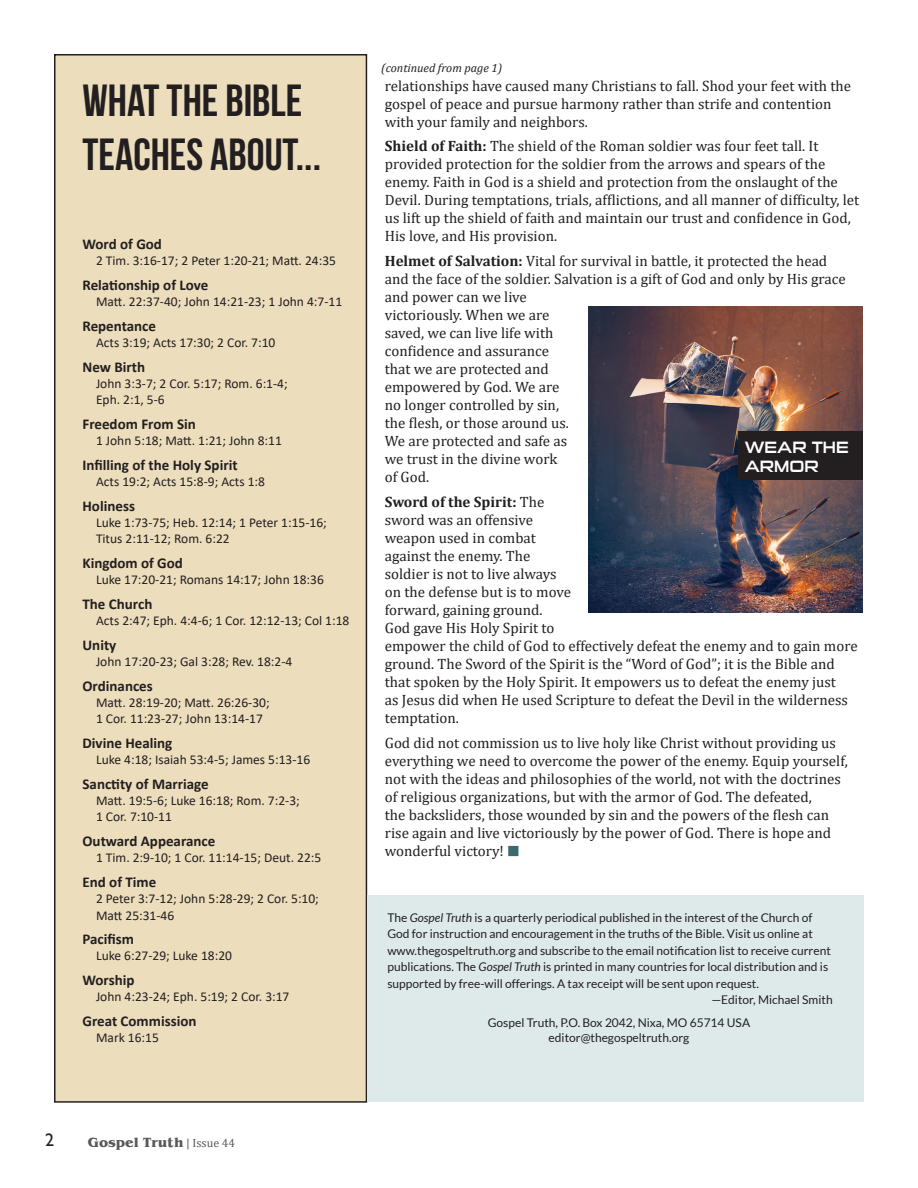
<style>
.page{position:relative;width:918px;height:1188px;background:#fff}
.page>*{position:absolute;margin:0;border:0;box-sizing:border-box;transform-origin:0 0}
.t1{font:700 45px "Bebas Neue";color:#231f20}
.t2{font:18px "Gill Sans";color:#231f20}
.Body{font:16.5px "Sui Generis Rg";color:#fff}
.Body-2{font:15px/18px "Cambria";color:#231f20}
.WTBT_Topic{font:700 15px "Calibri";color:#231f20}
.WTBT_References{font:13.5px/16.2px "Calibri";color:#231f20}
.Body-3{font:12px "Lato";color:#231f20}
.Continued_from{font:italic 12px "Cambria";color:#231f20}
.Body-4{font:700 12px "Benguiat";color:#57585a}
.s1{font-weight:700}
.s2{color:#3d686e}
.s3{font-style:italic}
.s4{font-family:"Cambria";font-weight:400}
.s5{font-family:"Cambria";font-weight:400;color:#5a5a5d}
</style>
<div class="page">
<div style="left:55px;top:55px;width:311px;height:1047px;background:#ecddbc"></div>
<div style="left:54px;top:54px;width:313px;height:1049px;border:2px solid #231f20"></div>
<div style="left:367px;top:895px;width:497px;height:206px;background:#ddeae9"></div>
<img style="left:589px;top:307px;width:273px;height:306px">
<div style="left:739px;top:432px;width:124px;height:48px;background:#231f20"></div>
<p class="t1" style="left:82px;top:76px;width:221px">WHAT THE BIBLE</p>
<p class="t1" style="left:82px;top:130px;width:240px">TEACHES ABOUT...</p>
<p class="WTBT_Topic" style="left:82px;top:233px;width:81px">Word of God</p>
<p class="WTBT_References" style="left:96px;top:252px;width:242px">2 Tim. 3:16-17; 2 Peter 1:20-21; Matt. 24:35</p>
<p class="WTBT_Topic" style="left:82px;top:274px;width:127px">Relationship of Love</p>
<p class="WTBT_References" style="left:96px;top:293px;width:248px">Matt. 22:37-40; John 14:21-23; 1 John 4:7-11</p>
<p class="WTBT_Topic" style="left:82px;top:315px;width:75px">Repentance</p>
<p class="WTBT_References" style="left:96px;top:334px;width:181px">Acts 3:19; Acts 17:30; 2 Cor. 7:10</p>
<p class="WTBT_Topic" style="left:82px;top:356px;width:64px">New Birth</p>
<p class="WTBT_References" style="left:96px;top:375px;width:193px">John 3:3-7; 2 Cor. 5:17; Rom. 6:1-4;<br>Eph. 2:1, 5-6</p>
<p class="WTBT_Topic" style="left:82px;top:413px;width:115px">Freedom From Sin</p>
<p class="WTBT_References" style="left:96px;top:432px;width:187px">1 John 5:18; Matt. 1:21; John 8:11</p>
<p class="WTBT_Topic" style="left:82px;top:454px;width:157px">Infilling of the Holy Spirit</p>
<p class="WTBT_References" style="left:96px;top:473px;width:171px">Acts 19:2; Acts 15:8-9; Acts 1:8</p>
<p class="WTBT_Topic" style="left:82px;top:495px;width:54px">Holiness</p>
<p class="WTBT_References" style="left:96px;top:514px;width:232px">Luke 1:73-75; Heb. 12:14; 1 Peter 1:15-16;<br>Titus 2:11-12; Rom. 6:22</p>
<p class="WTBT_Topic" style="left:82px;top:552px;width:102px">Kingdom of God</p>
<p class="WTBT_References" style="left:96px;top:571px;width:229px">Luke 17:20-21; Romans 14:17; John 18:36</p>
<p class="WTBT_Topic" style="left:82px;top:593px;width:71px">The Church</p>
<p class="WTBT_References" style="left:96px;top:612px;width:255px">Acts 2:47; Eph. 4:4-6; 1 Cor. 12:12-13; Col 1:18</p>
<p class="WTBT_Topic" style="left:82px;top:634px;width:35px">Unity</p>
<p class="WTBT_References" style="left:96px;top:653px;width:198px">John 17:20-23; Gal 3:28; Rev. 18:2-4</p>
<p class="WTBT_Topic" style="left:82px;top:675px;width:72px">Ordinances</p>
<p class="WTBT_References" style="left:96px;top:694px;width:175px">Matt. 28:19-20; Matt. 26:26-30;<br>1 Cor. 11:23-27; John 13:14-17</p>
<p class="WTBT_Topic" style="left:82px;top:732px;width:91px">Divine Healing</p>
<p class="WTBT_References" style="left:96px;top:751px;width:216px">Luke 4:18; Isaiah 53:4-5; James 5:13-16</p>
<p class="WTBT_Topic" style="left:82px;top:773px;width:128px">Sanctity of Marriage</p>
<p class="WTBT_References" style="left:96px;top:792px;width:205px">Matt. 19:5-6; Luke 16:18; Rom. 7:2-3;<br>1 Cor. 7:10-11</p>
<p class="WTBT_Topic" style="left:82px;top:831px;width:134px">Outward Appearance</p>
<p class="WTBT_References" style="left:96px;top:849px;width:227px">1 Tim. 2:9-10; 1 Cor. 11:14-15; Deut. 22:5</p>
<p class="WTBT_Topic" style="left:82px;top:872px;width:75px">End of Time</p>
<p class="WTBT_References" style="left:96px;top:890px;width:224px">2 Peter 3:7-12; John 5:28-29; 2 Cor. 5:10;<br>Matt 25:31-46</p>
<p class="WTBT_Topic" style="left:82px;top:929px;width:53px">Pacifism</p>
<p class="WTBT_References" style="left:96px;top:948px;width:138px">Luke 6:27-29; Luke 18:20</p>
<p class="WTBT_Topic" style="left:82px;top:970px;width:54px">Worship</p>
<p class="WTBT_References" style="left:96px;top:988px;width:195px">John 4:23-24; Eph. 5:19; 2 Cor. 3:17</p>
<p class="WTBT_Topic" style="left:82px;top:1011px;width:116px">Great Commission</p>
<p class="WTBT_References" style="left:96px;top:1029px;width:64px">Mark 16:15</p>
<p class="Continued_from" style="left:381px;top:60px;width:123px">(continued from page 1)</p>
<p class="Body-2" style="left:385px;top:76px;width:468px">relationships have caused many Christians to fall. Shod your feet with the gospel of peace and pursue harmony rather than strife and contention with your family and neighbors.</p>
<p class="Body-2" style="left:385px;top:137px;width:476px"><span class="s1">Shield of Faith:</span> The shield of the Roman soldier was four feet tall. It provided protection for the soldier from the arrows and spears of the enemy. Faith in God is a shield and protection from the onslaught of the Devil. During temptations, trials, afflictions, and all manner of difficulty, let us lift up the shield of faith and maintain our trust and confidence in God, His love, and His provision.</p>
<p class="Body-2" style="left:385px;top:252px;width:462px"><span class="s1">Helmet of Salvation:</span> Vital for survival in battle, it protected the head and the face of the soldier. Salvation is a gift of God and only by His grace and power can we live<br>victoriously. When we are<br>saved, we can live life with<br>confidence and assurance<br>that we are protected and<br>empowered by God. We are<br>no longer controlled by sin,<br>the flesh, or those around us.<br>We are protected and safe as<br>we trust in the divine work<br>of God.</p>
<p class="Body-2" style="left:385px;top:493px;width:474px"><span class="s1">Sword of the Spirit:</span> The<br>sword was an offensive<br>weapon used in combat<br>against the enemy. The<br>soldier is not to live always<br>on the defense but is to move<br>forward, gaining ground.<br>God gave His Holy Spirit to<br>empower the child of God to effectively defeat the enemy and to gain more ground. The Sword of the Spirit is the “Word of God”; it is the Bible and that spoken by the Holy Spirit. It empowers us to defeat the enemy just<br>as Jesus did when He used Scripture to defeat the Devil in the wilderness temptation.</p>
<p class="Body-2" style="left:385px;top:733px;width:465px">God did not commission us to live holy like Christ without providing us everything we need to overcome the power of the enemy. Equip yourself, not with the ideas and philosophies of the world, not with the doctrines of religious organizations, but with the armor of God. The defeated,<br>the backsliders, those wounded by sin and the powers of the flesh can rise again and live victoriously by the power of God. There is hope and wonderful victory! <span class="s2">■</span></p>
<p class="Body" style="left:745px;top:437px;width:105px">WEAR THE</p>
<p class="Body" style="left:745px;top:457px;width:75px">ARMOR</p>
<p class="Body-3" style="left:387px;top:911px;width:427px">The <span class="s3">Gospel Truth</span> is a quarterly periodical published in the interest of the Church of</p>
<p class="Body-3" style="left:387px;top:927px;width:427px">God for instruction and encouragement in the truths of the Bible. Visit us online at</p>
<p class="Body-3" style="left:387px;top:944px;width:445px">www.thegospeltruth.org and subscribe to the email notification list to receive current</p>
<p class="Body-3" style="left:387px;top:960px;width:442px">publications. The <span class="s3">Gospel Truth</span> is printed in many countries for local distribution and is</p>
<p class="Body-3" style="left:387px;top:977px;width:373px">supported by free-will offerings. A tax receipt will be sent upon request.</p>
<p class="Body-3" style="left:711px;top:993px;width:123px">—Editor, Michael Smith</p>
<p class="Body-3" style="left:488px;top:1016px;width:264px">Gospel Truth, P.O. Box 2042, Nixa, MO 65714 USA</p>
<p class="Body-3" style="left:549px;top:1031px;width:142px">editor@thegospeltruth.org</p>
<p class="t2" style="left:45px;top:1130px;width:10px">2</p>
<p class="Body-4" style="left:88px;top:1134px;width:149px">Gospel Truth <span class="s4">|</span> <span class="s5">Issue 44</span></p>
</div>
